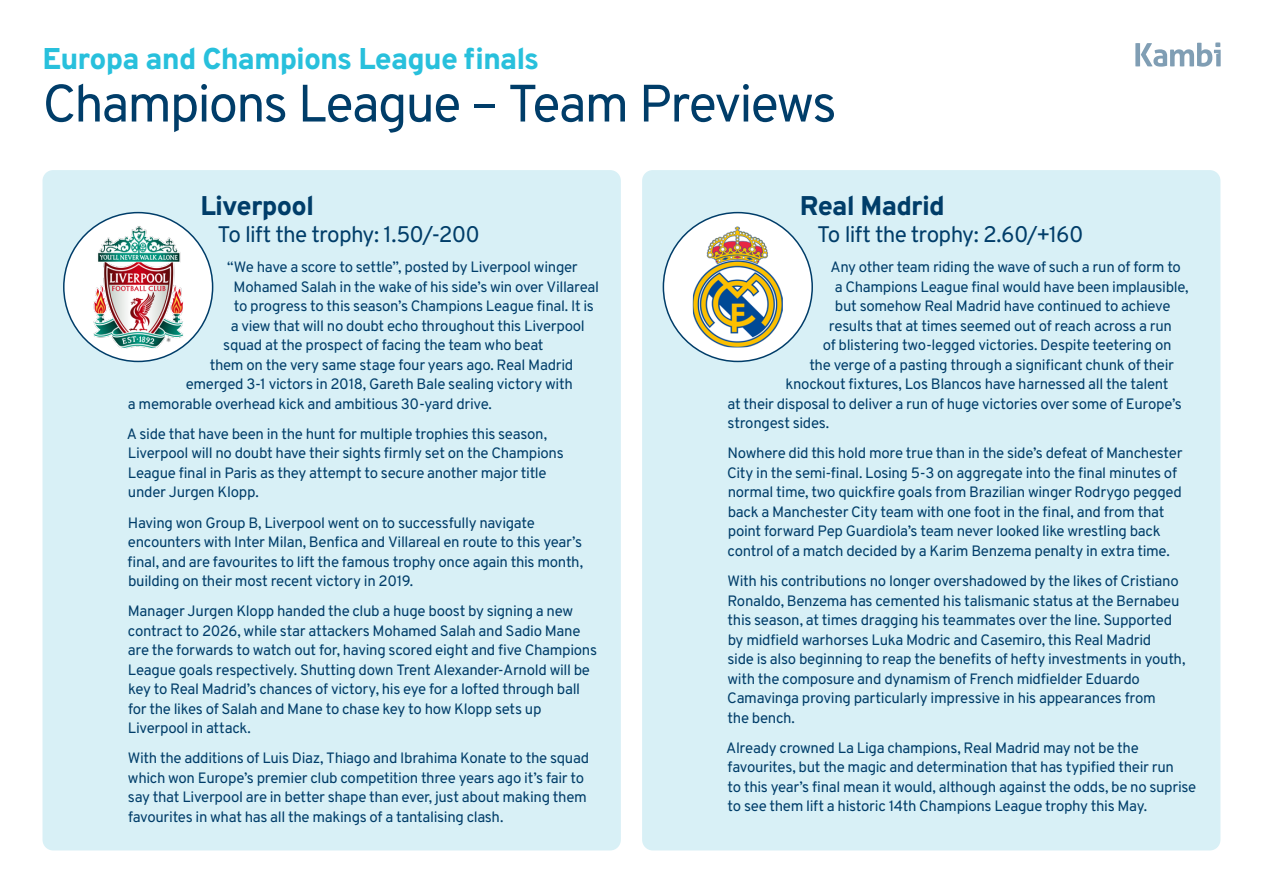
<style>
.page{position:relative;width:1263px;height:893px;background:#fff}
.page>*{position:absolute;margin:0;border:0;box-sizing:border-box;transform-origin:0 0}
.t1{font:52.5px "Overpass";letter-spacing:-.04em;color:#003d69}
.t2{font:800 30px "Overpass";letter-spacing:-.03em;color:#28c0dc}
.t3{font:800 27px "Overpass";letter-spacing:-.025em;color:#003d69}
.t4{font:22.5px "Overpass";letter-spacing:-.03em;color:#003d69}
.t5{font:15px/19.5px "Overpass";letter-spacing:-.02em;color:#003d69}
</style>
<div class="page">
<div style="left:43px;top:170px;width:578px;height:680px;background:#d8f0f6;border-radius:11px"></div>
<div style="left:642px;top:170px;width:578px;height:680px;background:#d8f0f6;border-radius:11px"></div>
<div style="left:64px;top:213px;width:149px;height:148px;background:#fff;border-radius:50%"></div>
<img style="left:93px;top:226px;width:90px;height:122px">
<div style="left:663px;top:213px;width:149px;height:148px;background:#fff;border-radius:50%"></div>
<img style="left:693px;top:227px;width:90px;height:120px">
<svg style="left:1135px;top:42px;width:86px;height:25px"></svg>
<h2 class="t2" style="left:43px;top:35px;width:498px">Europa and Champions League finals</h2>
<h1 class="t1" style="left:43px;top:61px;width:796px">Champions League – Team Previews</h1>
<h3 class="t3" style="left:200px;top:184px;width:115px">Liverpool</h3>
<h3 class="t4" style="left:218px;top:216px;width:264px">To lift the trophy: 1.50/-200</h3>
<p class="t5" style="left:227px;top:257px;width:352px">“We have a score to settle”, posted by Liverpool winger</p>
<p class="t5" style="left:234px;top:276px;width:367px">Mohamed Salah in the wake of his side’s win over Villareal</p>
<p class="t5" style="left:234px;top:296px;width:362px">to progress to this season’s Champions League final. It is</p>
<p class="t5" style="left:231px;top:315px;width:356px">a view that will no doubt echo throughout this Liverpool</p>
<p class="t5" style="left:223px;top:335px;width:322px">squad at the prospect of facing the team who beat</p>
<p class="t5" style="left:210px;top:354px;width:365px">them on the very same stage four years ago. Real Madrid</p>
<p class="t5" style="left:186px;top:374px;width:389px">emerged 3-1 victors in 2018, Gareth Bale sealing victory with</p>
<p class="t5" style="left:128px;top:393px;width:365px">a memorable overhead kick and ambitious 30-yard drive.</p>
<p class="t5" style="left:127px;top:423px;width:439px">A side that have been in the hunt for multiple trophies this season, Liverpool will no doubt have their sights firmly set on the Champions League final in Paris as they attempt to secure another major title under Jurgen Klopp.</p>
<p class="t5" style="left:128px;top:512px;width:457px">Having won Group B, Liverpool went on to successfully navigate encounters with Inter Milan, Benfica and Villareal en route to this year’s final, and are favourites to lift the famous trophy once again this month, building on their most recent victory in 2019.</p>
<p class="t5" style="left:128px;top:601px;width:471px">Manager Jurgen Klopp handed the club a huge boost by signing a new contract to 2026, while star attackers Mohamed Salah and Sadio Mane are the forwards to watch out for, having scored eight and five Champions League goals respectively. Shutting down Trent Alexander-Arnold will be key to Real Madrid’s chances of victory, his eye for a lofted through ball for the likes of Salah and Mane to chase key to how Klopp sets up Liverpool in attack.</p>
<p class="t5" style="left:128px;top:748px;width:463px">With the additions of Luis Diaz, Thiago and Ibrahima Konate to the squad which won Europe’s premier club competition three years ago it’s fair to say that Liverpool are in better shape than ever, just about making them favourites in what has all the makings of a tantalising clash.</p>
<h3 class="t3" style="left:800px;top:184px;width:146px">Real Madrid</h3>
<h3 class="t4" style="left:817px;top:216px;width:268px">To lift the trophy: 2.60/+160</h3>
<p class="t5" style="left:830px;top:257px;width:352px">Any other team riding the wave of such a run of form to</p>
<p class="t5" style="left:835px;top:276px;width:355px">a Champions League final would have been implausible,</p>
<p class="t5" style="left:835px;top:296px;width:337px">but somehow Real Madrid have continued to achieve</p>
<p class="t5" style="left:829px;top:315px;width:344px">results that at times seemed out of reach across a run</p>
<p class="t5" style="left:823px;top:335px;width:350px">of blistering two-legged victories. Despite teetering on</p>
<p class="t5" style="left:809px;top:354px;width:366px">the verge of a pasting through a significant chunk of their</p>
<p class="t5" style="left:785px;top:374px;width:385px">knockout fixtures, Los Blancos have harnessed all the talent</p>
<p class="t5" style="left:727px;top:393px;width:456px">at their disposal to deliver a run of huge victories over some of Europe’s</p>
<p class="t5" style="left:728px;top:413px;width:103px">strongest sides.</p>
<p class="t5" style="left:727px;top:443px;width:457px">Nowhere did this hold more true than in the side’s defeat of Manchester City in the semi-final. Losing 5-3 on aggregate into the final minutes of normal time, two quickfire goals from Brazilian winger Rodrygo pegged back a Manchester City team with one foot in the final, and from that point forward Pep Guardiola’s team never looked like wrestling back control of a match decided by a Karim Benzema penalty in extra time.</p>
<p class="t5" style="left:727px;top:571px;width:460px">With his contributions no longer overshadowed by the likes of Cristiano Ronaldo, Benzema has cemented his talismanic status at the Bernabeu this season, at times dragging his teammates over the line. Supported by midfield warhorses Luka Modric and Casemiro, this Real Madrid<br>side is also beginning to reap the benefits of hefty investments in youth, with the composure and dynamism of French midfielder Eduardo Camavinga proving particularly impressive in his appearances from<br>the bench.</p>
<p class="t5" style="left:726px;top:737px;width:472px">Already crowned La Liga champions, Real Madrid may not be the favourites, but the magic and determination that has typified their run<br>to this year’s final mean it would, although against the odds, be no suprise to see them lift a historic 14th Champions League trophy this May.</p>
</div>
